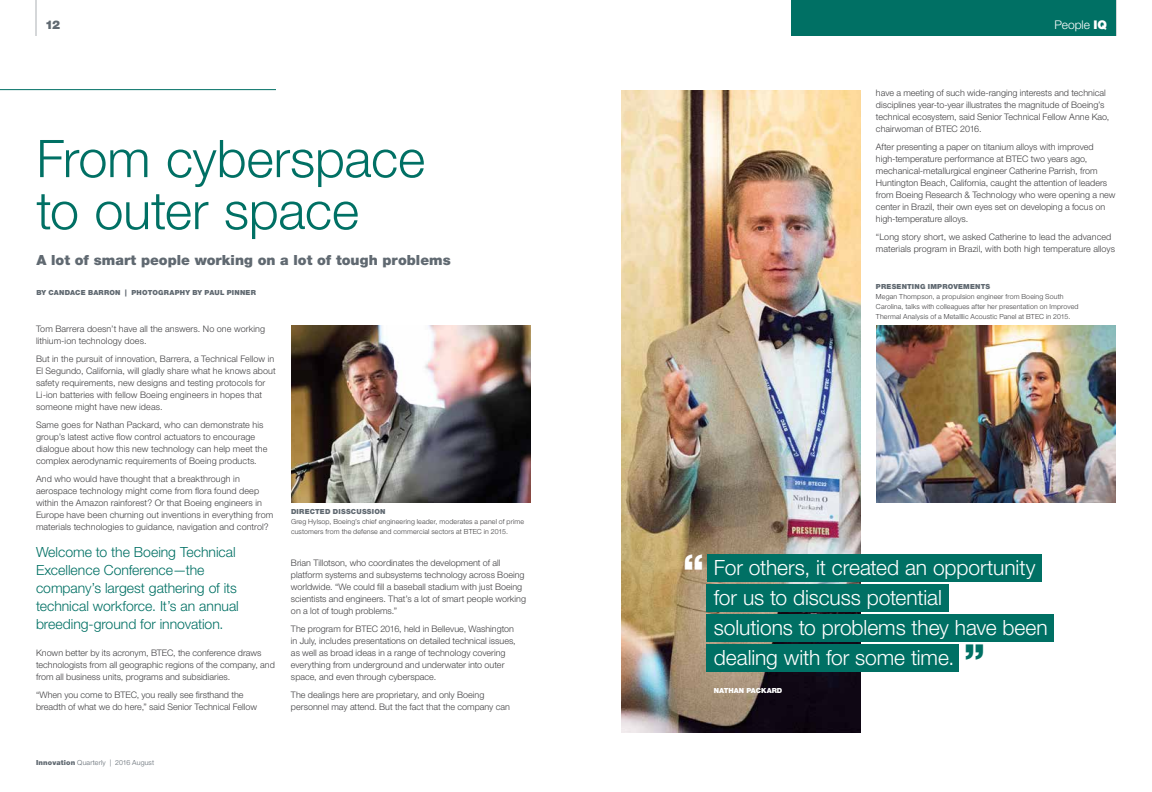
<style>
.page{position:relative;width:1152px;height:792px;background:#fff}
.page>*{position:absolute;margin:0;border:0;box-sizing:border-box;transform-origin:0 0}
.t1{font:300 52px/52px "Helvetica Neue LT Std";letter-spacing:-.005em;color:#007064}
.t2{font:900 40px "Helvetica Neue LT Std";color:#fff}
.t3{font:900 40px "Helvetica Neue LT Std";color:#007064}
.t4{font:300 21px/30px "Helvetica Neue LT Std";letter-spacing:-.005em;color:#fff}
.t5{font:300 14px/18px "Helvetica Neue LT Std";color:#007064}
.t6{font:900 14px "Helvetica Neue LT Std";color:#606971}
.t7{font:300 12px "Helvetica Neue LT Std";color:#fff}
.t8{font:900 12px "Helvetica Neue LT Std";color:#606971}
.t9{font:300 9px/12px "Helvetica Neue LT Std";color:#414042}
.t10{font:300 7px/10px "Helvetica Neue LT Std";letter-spacing:.02em;color:#414042}
.t11{font:900 7px "Helvetica Neue LT Std";letter-spacing:.03em;color:#606971}
.t12{font:300 7px "Helvetica Neue LT Std";letter-spacing:.02em;color:#606971}
.t13{font:900 7px "Helvetica Neue LT Std";color:#fff}
.s1{font-weight:900;color:#606971}
.s2{font-weight:900}
</style>
<div class="page">
<hr style="left:36px;top:0;width:1px;height:36px;background:#adb1b5">
<hr style="left:1116px;top:0;width:1px;height:36px;background:#adb1b5">
<div style="left:791px;top:0;width:325px;height:36px;background:#007064"></div>
<img style="left:291px;top:325px;width:240px;height:177px">
<img style="left:621px;top:90px;width:240px;height:643px">
<img style="left:876px;top:325px;width:240px;height:177px">
<hr style="left:0;top:89px;width:276px;height:1px;background:#007064">
<div style="left:707px;top:554px;width:334px;height:27px;background:#007064"></div>
<div style="left:707px;top:584px;width:242px;height:27px;background:#007064"></div>
<div style="left:707px;top:615px;width:347px;height:27px;background:#007064"></div>
<div style="left:707px;top:645px;width:252px;height:27px;background:#007064"></div>
<h3 class="t8" style="left:45px;top:17px;width:17px">12</h3>
<h3 class="t7" style="left:1054px;top:17px;width:54px">People <span class="s1">13</span><span class="s2">IQ</span></h3>
<h1 class="t1" style="left:36px;top:132px;width:390px">From cyberspace to outer space</h1>
<h3 class="t6" style="left:36px;top:252px;width:416px">A lot of smart people working on a lot of tough problems</h3>
<p class="t11" style="left:36px;top:288px;width:221px">BY CANDACE BARRON | PHOTOGRAPHY BY PAUL PINNER</p>
<p class="t9" style="left:36px;top:322px;width:231px">Tom Barrera doesn’t have all the answers. No one working lithium-ion technology does.</p>
<p class="t9" style="left:36px;top:352px;width:241px">But in the pursuit of innovation, Barrera, a Technical Fellow in El Segundo, California, will gladly share what he knows about safety requirements, new designs and testing protocols for Li-ion batteries with fellow Boeing engineers in hopes that someone might have new ideas.</p>
<p class="t9" style="left:36px;top:418px;width:233px">Same goes for Nathan Packard, who can demonstrate his group’s latest active flow control actuators to encourage dialogue about how this new technology can help meet the complex aerodynamic requirements of Boeing products.</p>
<p class="t9" style="left:36px;top:472px;width:239px">And who would have thought that a breakthrough in aerospace technology might come from flora found deep within the Amazon rainforest? Or that Boeing engineers in Europe have been churning out inventions in everything from materials technologies to guidance, navigation and control?</p>
<h3 class="t5" style="left:36px;top:542px;width:204px">Welcome to the Boeing Technical Excellence Conference—the company’s largest gathering of its technical workforce. It’s an annual breeding-ground for innovation.</h3>
<p class="t9" style="left:36px;top:646px;width:240px">Known better by its acronym, BTEC, the conference draws technologists from all geographic regions of the company, and from all business units, programs and subsidiaries.</p>
<p class="t9" style="left:36px;top:688px;width:223px">“When you come to BTEC, you really see firsthand the breadth of what we do here,” said Senior Technical Fellow</p>
<p class="t11" style="left:291px;top:508px;width:96px">DIRECTED DISSCUSSION</p>
<p class="t10" style="left:291px;top:517px;width:235px">Greg Hylsop, Boeing’s chief engineering leader, moderates a panel of prime customers from the defense and commercial sectors at BTEC in 2015.</p>
<p class="t9" style="left:291px;top:556px;width:237px">Brian Tillotson, who coordinates the development of all platform systems and subsystems technology across Boeing worldwide. “We could fill a baseball stadium with just Boeing scientists and engineers. That’s a lot of smart people working on a lot of tough problems.”</p>
<p class="t9" style="left:291px;top:622px;width:226px">The program for BTEC 2016, held in Bellevue, Washington in July, includes presentations on detailed technical issues, as well as broad ideas in a range of technology covering everything from underground and underwater into outer space, and even through cyberspace.</p>
<p class="t9" style="left:291px;top:688px;width:221px">The dealings here are proprietary, and only Boeing personnel may attend. But the fact that the company can</p>
<p class="t12" style="left:36px;top:758px;width:120px"><span class="s2">Innovation</span> Quarterly | 2016 August</p>
<p class="t9" style="left:876px;top:87px;width:235px">have a meeting of such wide-ranging interests and technical disciplines year-to-year illustrates the magnitude of Boeing’s technical ecosystem, said Senior Technical Fellow Anne Kao, chairwoman of BTEC 2016.</p>
<p class="t9" style="left:876px;top:141px;width:241px">After presenting a paper on titanium alloys with improved high-temperature performance at BTEC two years ago, mechanical-metallurgical engineer Catherine Parrish, from Huntington Beach, California, caught the attention of leaders from Boeing Research &amp; Technology who were opening a new center in Brazil, their own eyes set on developing a focus on high-temperature alloys.</p>
<p class="t9" style="left:876px;top:231px;width:241px">“Long story short, we asked Catherine to lead the advanced materials program in Brazil, with both high temperature alloys</p>
<p class="t11" style="left:876px;top:282px;width:116px">PRESENTING IMPROVEMENTS</p>
<p class="t10" style="left:876px;top:292px;width:204px">Megan Thompson, a propulsion engineer from Boeing South<br>Carolina, talks with colleagues after her presentation on Improved<br>Thermal Analysis of a Metalllic Acoustic Panel at BTEC in 2015.</p>
<h2 class="t2" style="left:683px;top:545px;width:22px">“</h2>
<h3 class="t4" style="left:714px;top:552px;width:335px">For others, it created an opportunity for us to discuss potential<br>solutions to problems they have been dealing with for some time.</h3>
<p class="t13" style="left:714px;top:686px;width:70px">NATHAN PACKARD</p>
<h2 class="t3" style="left:964px;top:635px;width:22px">”</h2>
</div>
